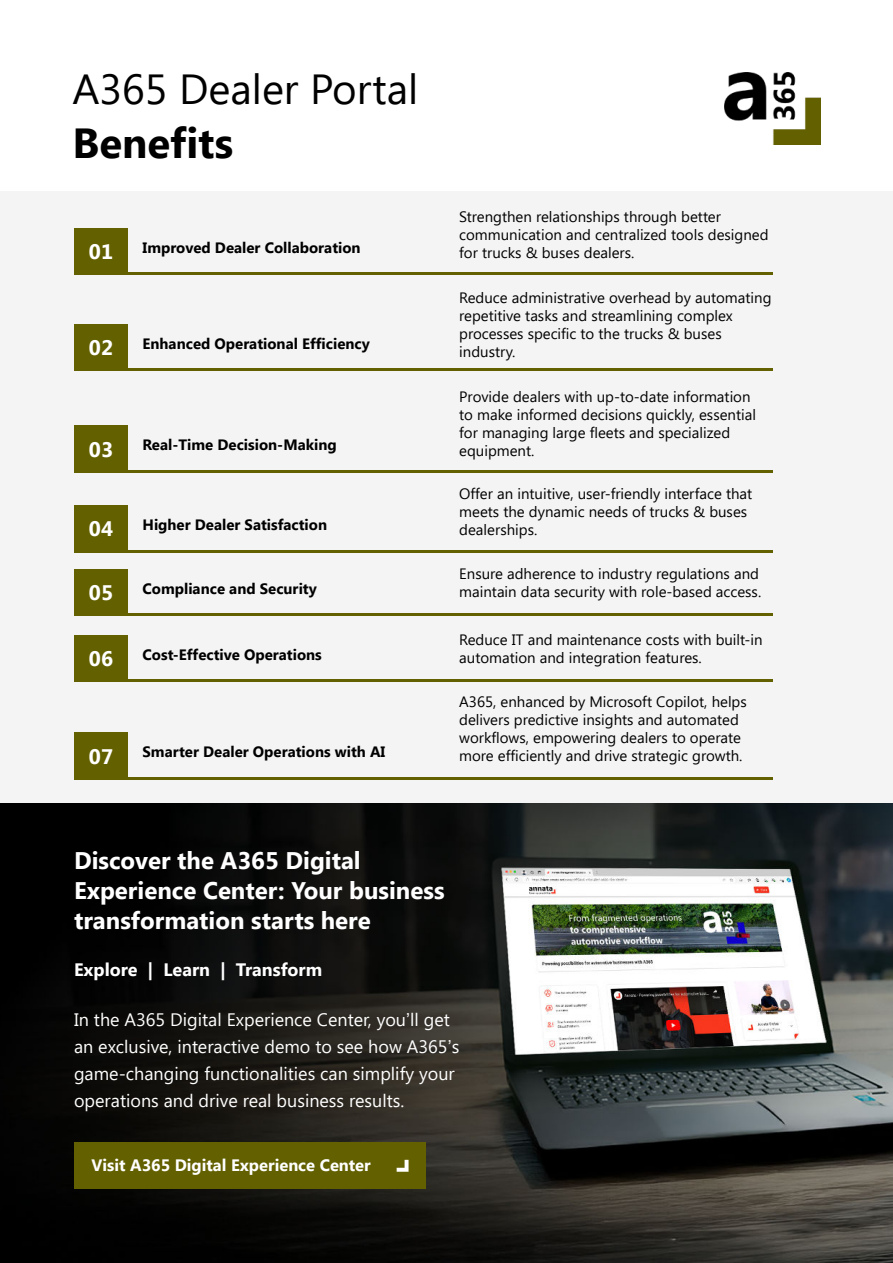
<style>
.page{position:relative;width:893px;height:1263px;background:#fff}
.page>*{position:absolute;margin:0;border:0;box-sizing:border-box;transform-origin:0 0}
.t1{font:42px "Segoe UI";color:#000}
.t2{font:700 42px "Segoe UI";color:#000}
.t3{font:700 24px/30px "Segoe UI";color:#fff}
.t4{font:700 21px "Segoe UI";color:#fff}
.t5{font:18px/27px "Segoe UI";color:#fff}
.t6{font:700 18px "Segoe UI";color:#fff}
.t7{font:700 16.5px "Segoe UI";color:#fff}
.t8{font:15px/18px "Segoe UI";color:#000}
.t9{font:700 15px "Segoe UI";color:#000}
.s1{font-family:"Arial"}
</style>
<div class="page">
<div style="left:0;top:192px;width:893px;height:1071px;background:#f4f4f4"></div>
<img style="left:0;top:804px;width:893px;height:459px">
<div style="left:74px;top:1142px;width:351px;height:47px;background:#636000"></div>
<svg style="left:397px;top:1160px;width:12px;height:12px"></svg>
<img style="left:725px;top:73px;width:95px;height:72px">
<div style="left:74px;top:228px;width:54px;height:47px;background:#636000"></div>
<hr style="left:74px;top:273px;width:699px;height:2px;background:#636000">
<div style="left:74px;top:324px;width:54px;height:47px;background:#636000"></div>
<hr style="left:74px;top:368px;width:699px;height:3px;background:#636000">
<div style="left:74px;top:426px;width:54px;height:46px;background:#636000"></div>
<hr style="left:74px;top:470px;width:699px;height:2px;background:#636000">
<div style="left:74px;top:505px;width:54px;height:47px;background:#636000"></div>
<hr style="left:74px;top:550px;width:699px;height:2px;background:#636000">
<div style="left:74px;top:569px;width:54px;height:47px;background:#636000"></div>
<hr style="left:74px;top:613px;width:699px;height:3px;background:#636000">
<div style="left:74px;top:635px;width:54px;height:47px;background:#636000"></div>
<hr style="left:74px;top:680px;width:699px;height:2px;background:#636000">
<div style="left:74px;top:733px;width:54px;height:46px;background:#636000"></div>
<hr style="left:74px;top:777px;width:699px;height:2px;background:#636000">
<h1 class="t1" style="left:73px;top:72px;width:347px">A365 Dealer Portal</h1>
<h1 class="t2" style="left:73px;top:125px;width:162px">Benefits</h1>
<p class="t8" style="left:459px;top:209px;width:311px">Strengthen relationships through better communication and centralized tools designed</p>
<p class="t9" style="left:143px;top:241px;width:220px">Improved Dealer Collaboration</p>
<h3 class="t4" style="left:89px;top:243px;width:26px">01</h3>
<p class="t8" style="left:459px;top:245px;width:177px">for trucks &amp; buses dealers.</p>
<p class="t8" style="left:459px;top:290px;width:314px">Reduce administrative overhead by automating repetitive tasks and streamlining complex processes specific to the trucks &amp; buses industry.</p>
<p class="t9" style="left:143px;top:337px;width:229px">Enhanced Operational Efficiency</p>
<h3 class="t4" style="left:89px;top:338px;width:26px">02</h3>
<h3 class="t4" style="left:89px;top:440px;width:26px">03</h3>
<p class="t9" style="left:143px;top:438px;width:196px">Real-Time Decision-Making</p>
<p class="t8" style="left:459px;top:389px;width:298px">Provide dealers with up-to-date information to make informed decisions quickly, essential for managing large fleets and specialized equipment.</p>
<p class="t8" style="left:459px;top:486px;width:295px">Offer an intuitive, user-friendly interface that meets the dynamic needs of trucks &amp; buses</p>
<h3 class="t4" style="left:89px;top:520px;width:26px">04</h3>
<p class="t9" style="left:143px;top:518px;width:186px">Higher Dealer Satisfaction</p>
<p class="t8" style="left:459px;top:522px;width:80px">dealerships.</p>
<p class="t8" style="left:459px;top:566px;width:301px">Ensure adherence to industry regulations and</p>
<h3 class="t4" style="left:89px;top:584px;width:26px">05</h3>
<p class="t9" style="left:143px;top:582px;width:176px">Compliance and Security</p>
<p class="t8" style="left:459px;top:584px;width:303px">maintain data security with role-based access.</p>
<p class="t8" style="left:459px;top:632px;width:305px">Reduce IT and maintenance costs with built-in</p>
<h3 class="t4" style="left:89px;top:650px;width:26px">06</h3>
<p class="t9" style="left:143px;top:648px;width:181px">Cost-Effective Operations</p>
<p class="t8" style="left:459px;top:650px;width:244px">automation and integration features.</p>
<p class="t8" style="left:459px;top:694px;width:289px">A365, enhanced by Microsoft Copilot, helps delivers predictive insights and automated workflows, empowering dealers to operate</p>
<h3 class="t4" style="left:89px;top:747px;width:26px">07</h3>
<p class="t9" style="left:143px;top:745px;width:244px">Smarter Dealer Operations with AI</p>
<p class="t8" style="left:459px;top:748px;width:285px">more efficiently and drive strategic growth.</p>
<h2 class="t3" style="left:74px;top:847px;width:372px">Discover the A365 Digital<br>Experience Center: Your business transformation starts here</h2>
<p class="t6" style="left:74px;top:962px;width:250px">Explore | Learn | Transform</p>
<p class="t5" style="left:74px;top:1008px;width:387px">In the A365 Digital Experience Center, you<span class="s1">’</span>ll get an exclusive, interactive demo to see how A365<span class="s1">’</span>s game-changing functionalities can simplify your operations and drive real business results.</p>
<p class="t7" style="left:91px;top:1158px;width:281px">Visit A365 Digital Experience Center</p>
</div>
